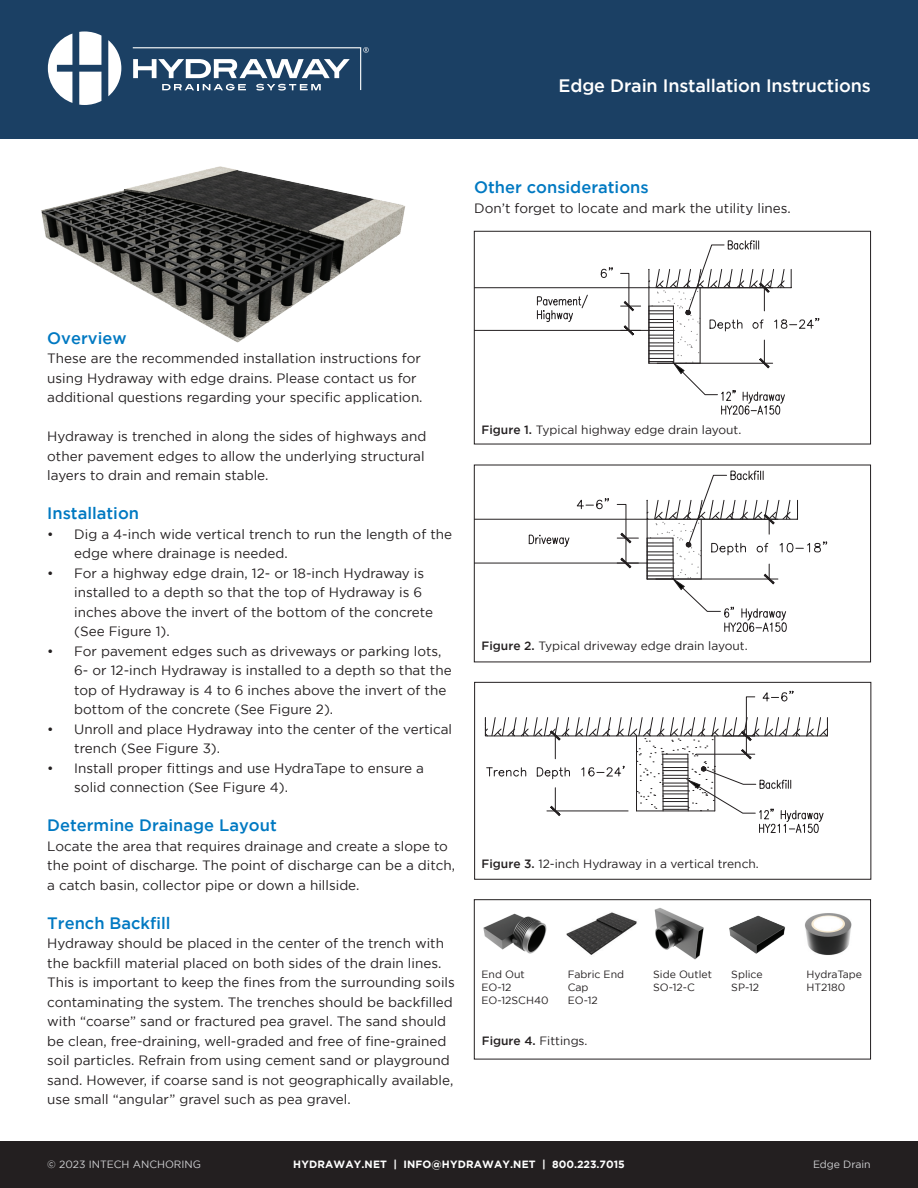
<style>
.page{position:relative;width:918px;height:1188px;background:#fff}
.page>*{position:absolute;margin:0;border:0;box-sizing:border-box;transform-origin:0 0}
.t1{font:500 18px "Gotham";letter-spacing:-.01em;color:#fff}
.t2{font:500 16.5px "Gotham";color:#0079c2}
.t3{font:13.5px/19.5px "Gotham";color:#231f20}
.t4{font:12px "Gotham";color:#231f20}
.t5{font:10.5px/12.6px "Gotham";color:#231f20}
.t6{font:700 10.5px "Gotham";letter-spacing:.015em;color:#fff}
.t7{font:10.5px "Gotham";color:#d1d2d4}
.s1{font-weight:500}
</style>
<div class="page">
<div style="left:0;top:1141px;width:918px;height:47px;background:#231f20"></div>
<div style="left:0;top:0;width:918px;height:138px;background:#1b4064"></div>
<svg style="left:48px;top:34px;width:24px;height:69px"></svg>
<svg style="left:79px;top:72px;width:22px;height:33px"></svg>
<svg style="left:108px;top:40px;width:13px;height:56px"></svg>
<svg style="left:79px;top:31px;width:22px;height:34px"></svg>
<svg style="left:133px;top:47px;width:236px;height:44px"></svg>
<img style="left:41px;top:166px;width:365px;height:177px">
<svg style="left:601px;top:267px;width:12px;height:11px"></svg>
<svg style="left:620px;top:273px;width:21px;height:63px"></svg>
<hr style="left:474px;top:287px;width:317px;height:1px;background:#231f20">
<hr style="left:474px;top:330px;width:175px;height:1px;background:#231f20">
<svg style="left:537px;top:295px;width:51px;height:27px"></svg>
<svg style="left:648px;top:240px;width:171px;height:175px"></svg>
<svg style="left:577px;top:498px;width:32px;height:11px"></svg>
<svg style="left:617px;top:504px;width:21px;height:64px"></svg>
<hr style="left:474px;top:519px;width:324px;height:1px;background:#231f20">
<hr style="left:474px;top:563px;width:173px;height:1px;background:#231f20">
<svg style="left:529px;top:535px;width:40px;height:12px"></svg>
<svg style="left:647px;top:471px;width:180px;height:161px"></svg>
<svg style="left:474px;top:681px;width:369px;height:152px"></svg>
<div style="left:474px;top:231px;width:397px;height:213px;border:1px solid #231f20"></div>
<div style="left:474px;top:465px;width:397px;height:197px;border:1px solid #231f20"></div>
<div style="left:474px;top:682px;width:397px;height:197px;border:1px solid #231f20"></div>
<div style="left:474px;top:899px;width:397px;height:160px;border:1px solid #231f20"></div>
<img style="left:483px;top:913px;width:64px;height:41px">
<img style="left:566px;top:912px;width:71px;height:43px">
<img style="left:729px;top:915px;width:56px;height:39px">
<img style="left:805px;top:913px;width:47px;height:42px">
<img style="left:654px;top:908px;width:50px;height:52px">
<h1 class="t1" style="left:559px;top:75px;width:314px">Edge Drain Installation Instructions</h1>
<p class="t2" style="left:474px;top:178px;width:176px">Other considerations</p>
<p class="t3" style="left:474px;top:198px;width:318px">Don’t forget to locate and mark the utility lines.</p>
<p class="t2" style="left:47px;top:328px;width:81px">Overview</p>
<p class="t3" style="left:47px;top:348px;width:377px">These are the recommended installation instructions for using Hydraway with edge drains. Please contact us for additional questions regarding your specific application.</p>
<p class="t3" style="left:47px;top:426px;width:381px">Hydraway is trenched in along the sides of highways and other pavement edges to allow the underlying structural layers to drain and remain stable.</p>
<p class="t2" style="left:47px;top:504px;width:93px">Installation</p>
<p class="t3" style="left:74px;top:524px;width:379px;text-indent:-27px">• Dig a 4-inch wide vertical trench to run the length of the edge where drainage is needed.</p>
<p class="t3" style="left:74px;top:563px;width:360px;text-indent:-27px">• For a highway edge drain, 12- or 18-inch Hydraway is installed to a depth so that the top of Hydraway is 6 inches above the invert of the bottom of the concrete (See Figure 1).</p>
<p class="t3" style="left:74px;top:641px;width:379px;text-indent:-27px">• For pavement edges such as driveways or parking lots, 6- or 12-inch Hydraway is installed to a depth so that the top of Hydraway is 4 to 6 inches above the invert of the bottom of the concrete (See Figure 2).</p>
<p class="t3" style="left:74px;top:719px;width:379px;text-indent:-27px">• Unroll and place Hydraway into the center of the vertical trench (See Figure 3).</p>
<p class="t3" style="left:74px;top:758px;width:351px;text-indent:-27px">• Install proper fittings and use HydraTape to ensure a solid connection (See Figure 4).</p>
<p class="t2" style="left:47px;top:816px;width:231px">Determine Drainage Layout</p>
<p class="t3" style="left:47px;top:836px;width:409px">Locate the area that requires drainage and create a slope to the point of discharge. The point of discharge can be a ditch, a catch basin, collector pipe or down a hillside.</p>
<p class="t2" style="left:47px;top:913px;width:125px">Trench Backfill</p>
<p class="t3" style="left:47px;top:933px;width:409px">Hydraway should be placed in the center of the trench with the backfill material placed on both sides of the drain lines.<br>This is important to keep the fines from the surrounding soils contaminating the system. The trenches should be backfilled with “coarse” sand or fractured pea gravel. The sand should be clean, free-draining, well-graded and free of fine-grained soil particles. Refrain from using cement sand or playground sand. However, if coarse sand is not geographically available, use small “angular” gravel such as pea gravel.</p>
<p class="t4" style="left:482px;top:423px;width:261px"><span class="s1">Figure 1.</span> Typical highway edge drain layout.</p>
<p class="t4" style="left:482px;top:640px;width:268px"><span class="s1">Figure 2.</span> Typical driveway edge drain layout.</p>
<p class="t4" style="left:482px;top:857px;width:279px"><span class="s1">Figure 3.</span> 12-inch Hydraway in a vertical trench.</p>
<p class="t5" style="left:482px;top:968px;width:68px">End Out<br>EO-12<br>EO-12SCH40</p>
<p class="t5" style="left:568px;top:968px;width:58px">Fabric End<br>Cap<br>EO-12</p>
<p class="t5" style="left:653px;top:968px;width:60px">Side Outlet<br>SO-12-C</p>
<p class="t5" style="left:731px;top:968px;width:33px">Splice<br>SP-12</p>
<p class="t5" style="left:806px;top:968px;width:57px">HydraTape<br>HT2180</p>
<p class="t4" style="left:482px;top:1034px;width:107px"><span class="s1">Figure 4.</span> Fittings.</p>
<p class="t7" style="left:47px;top:1159px;width:155px">© 2023 INTECH ANCHORING</p>
<p class="t6" style="left:293px;top:1158px;width:333px">HYDRAWAY.NET | INFO@HYDRAWAY.NET | 800.223.7015</p>
<p class="t7" style="left:813px;top:1159px;width:59px">Edge Drain</p>
</div>
